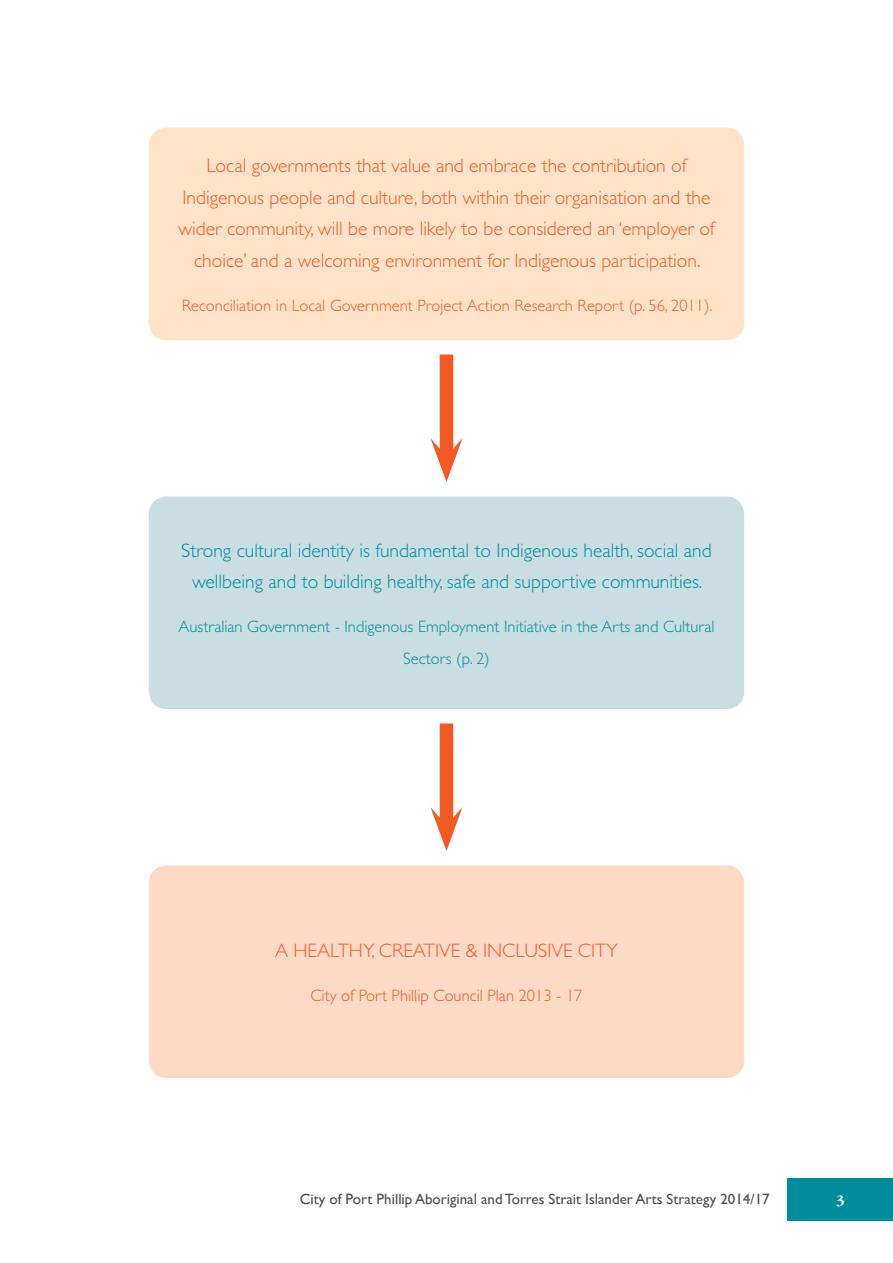
<style>
.page{position:relative;width:893px;height:1263px;background:#fff}
.page>*{position:absolute;margin:0;border:0;box-sizing:border-box;transform-origin:0 0}
.t1{font:300 19.5px/31.5px "Gill Sans";color:#f15a22;text-align:center}
.t2{font:300 19.5px/31.5px "Gill Sans";color:#008d9b;text-align:center}
.t3{font:300 16.5px "Gill Sans";color:#f15a22}
.t4{font:300 16.5px/31.5px "Gill Sans";color:#008d9b;text-align:center}
.t5{font:15px "Gill Sans";color:#4d4d4f}
.t6{font:700 15px "Garamond";color:#fff}
</style>
<div class="page">
<div style="left:149px;top:128px;width:595px;height:212px;background:#fee3c9;border-radius:18px"></div>
<div style="left:149px;top:496px;width:595px;height:213px;background:#c9dee3;border-radius:18px"></div>
<div style="left:149px;top:865px;width:595px;height:213px;background:#fddac5;border-radius:18px"></div>
<div style="left:440px;top:355px;width:13px;height:101px;background:#f15a22"></div>
<svg style="left:430px;top:438px;width:32px;height:44px"></svg>
<div style="left:440px;top:723px;width:13px;height:102px;background:#f15a22"></div>
<svg style="left:430px;top:807px;width:32px;height:44px"></svg>
<div style="left:787px;top:1178px;width:106px;height:42px;background:#008d9b"></div>
<p class="t1" style="left:178px;top:150px;width:538px">Local governments that value and embrace the contribution of Indigenous people and culture, both within their organisation and the wider community, will be more likely to be considered an ‘employer of choice’ and a welcoming environment for Indigenous participation.</p>
<p class="t3" style="left:182px;top:296px;width:532px">Reconciliation in Local Government Project Action Research Report (p. 56, 2011).</p>
<p class="t2" style="left:181px;top:534px;width:532px">Strong cultural identity is fundamental to Indigenous health, social and wellbeing and to building healthy, safe and supportive communities.</p>
<p class="t4" style="left:179px;top:611px;width:537px">Australian Government - Indigenous Employment Initiative in the Arts and Cultural<br>Sectors (p. 2)</p>
<p class="t1" style="left:275px;top:935px;width:344px">A HEALTHY, CREATIVE &amp; INCLUSIVE CITY</p>
<p class="t3" style="left:310px;top:986px;width:274px">City of Port Phillip Council Plan 2013 - 17</p>
<p class="t5" style="left:300px;top:1190px;width:471px">City of Port Phillip Aboriginal and Torres Strait Islander Arts Strategy 2014/17</p>
<p class="t6" style="left:836px;top:1192px;width:10px">3</p>
<p class="t5" style="left:353px;top:1191px;width:418px">Ci y of Port Ph ll p Aboriginal and Torres Strait Islande Arts Strategy</p>
</div>
